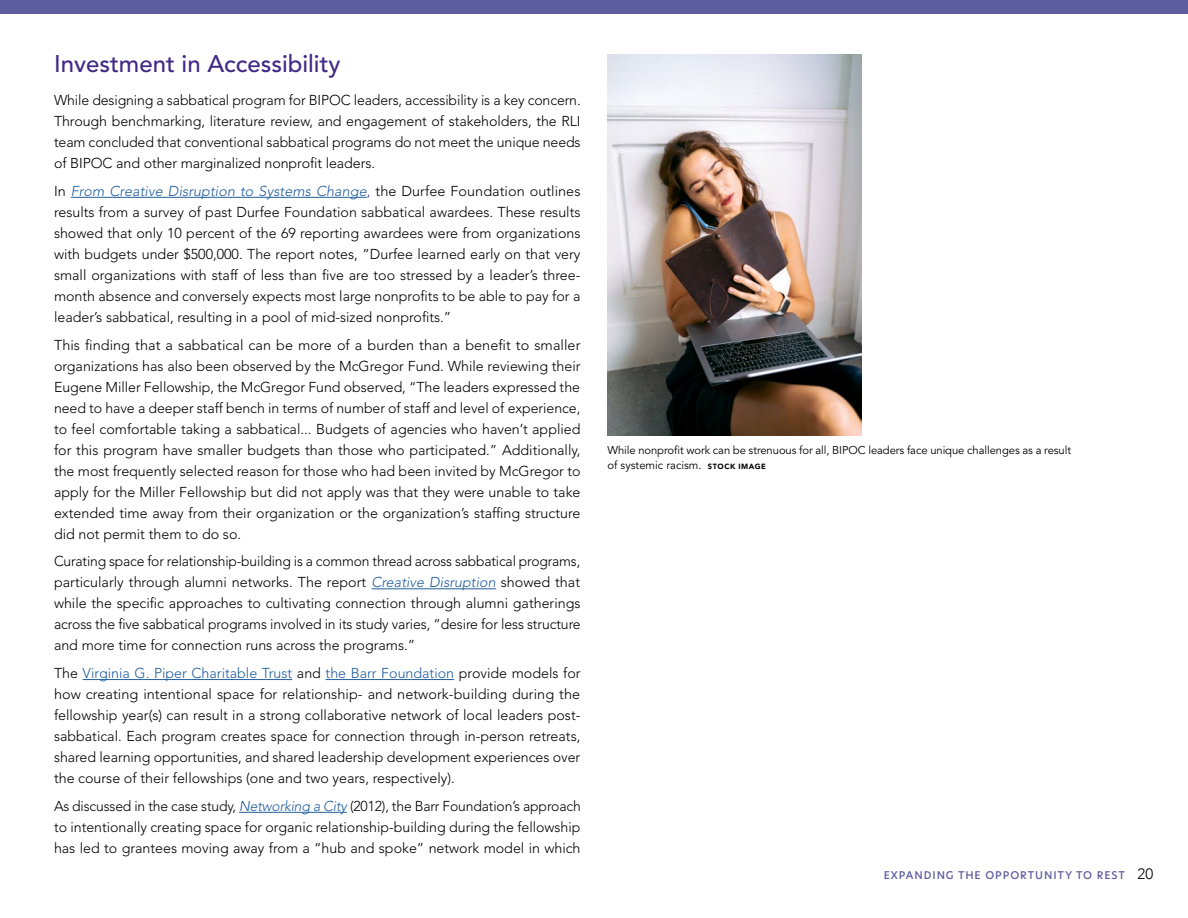
<style>
.page{position:relative;width:1188px;height:918px;background:#fff}
.page>*{position:absolute;margin:0;border:0;box-sizing:border-box;transform-origin:0 0}
.t1{font:500 24px "Avenir LT Std";color:#412985}
.t2{font:300 14.25px/21px "Avenir LT Std";color:#000;text-align:justify}
.t3{font:11.25px/15px "Avenir LT Std";letter-spacing:-.005em;color:#000}
.t4{font:500 10.5px "Hero New";letter-spacing:.09em;color:#5d5c9e}
.s1{font-style:italic;color:#215e9e}
.s2{color:#412985}
.s3{color:#215e9e}
.s4{font-weight:900;font-size:7.5px}
.s5{font-family:"Avenir";font-weight:300;font-size:15px;color:#000}
</style>
<div class="page">
<div style="left:0;top:0;width:1188px;height:14px;background:#5d5c9e"></div>
<hr style="left:71px;top:197px;width:296px;height:1px;background:#215e9e">
<hr style="left:372px;top:588px;width:124px;height:1px;background:#215e9e">
<hr style="left:83px;top:679px;width:209px;height:1px;background:#215e9e">
<hr style="left:326px;top:679px;width:128px;height:1px;background:#215e9e">
<hr style="left:239px;top:812px;width:108px;height:1px;background:#215e9e">
<img style="left:608px;top:54px;width:254px;height:381px">
<h1 class="t1" style="left:54px;top:50px;width:288px">Investment in Accessibility</h1>
<p class="t2" style="left:54px;top:90px;width:528px">While designing a sabbatical program for BIPOC leaders, accessibility is a key concern.<br>Through benchmarking, literature review, and engagement of stakeholders, the RLI team concluded that conventional sabbatical programs do not meet the unique needs of BIPOC and other marginalized nonprofit leaders.</p>
<p class="t2" style="left:54px;top:181px;width:528px">In <span class="s1">From Creative Disruption to Systems Change</span><span class="s2">,</span> the Durfee Foundation outlines results from a survey of past Durfee Foundation sabbatical awardees. These results showed that only 10 percent of the 69 reporting awardees were from organizations with budgets under $500,000. The report notes, ”Durfee learned early on that very small organizations with staff of less than five are too stressed by a leader’s three&shy;month absence and conversely expects most large nonprofits to be able to pay for a leader’s sabbatical, resulting in a pool of mid-sized nonprofits.”</p>
<p class="t2" style="left:54px;top:334px;width:528px">This finding that a sabbatical can be more of a burden than a benefit to smaller organizations has also been observed by the McGregor Fund. While reviewing their Eugene Miller Fellowship, the McGregor Fund observed, “The leaders expressed the need to have a deeper staff bench in terms of number of staff and level of experience, to feel comfortable taking a sabbatical... Budgets of agencies who haven’t applied for this program have smaller budgets than those who participated.” Additionally, the most frequently selected reason for those who had been invited by McGregor to apply for the Miller Fellowship but did not apply was that they were unable to take extended time away from their organization or the organization’s staffing structure did not permit them to do so.</p>
<p class="t2" style="left:54px;top:551px;width:528px">Curating space for relationship-building is a common thread across sabbatical programs, particularly through alumni networks. The report <span class="s1">Creative Disruption</span> showed that while the specific approaches to cultivating connection through alumni gatherings across the five sabbatical programs involved in its study varies, “desire for less structure and more time for connection runs across the programs.”</p>
<p class="t2" style="left:54px;top:663px;width:528px">The <span class="s3">Virginia G. Piper Charitable Trust</span> and <span class="s3">the Barr Foundation</span> provide models for how creating intentional space for relationship- and network-building during the fellowship year(s) can result in a strong collaborative network of local leaders post&shy;sabbatical. Each program creates space for connection through in-person retreats, shared learning opportunities, and shared leadership development experiences over the course of their fellowships (one and two years, respectively).</p>
<p class="t2" style="left:54px;top:796px;width:528px">As discussed in the case study, <span class="s1">Networking a City</span> (2012), the Barr Foundation’s approach to intentionally creating space for organic relationship-building during the fellowship has led to grantees moving away from a “hub and spoke” network model in which</p>
<p class="t3" style="left:608px;top:443px;width:465px">While nonprofit work can be strenuous for all, BIPOC leaders face unique challenges as a result of systemic racism. <span class="s4">STOCK IMAGE</span></p>
<p class="t4" style="left:884px;top:867px;width:271px">EXPANDI NG THE OPPORTUNITY TO REST <span class="s5">20</span></p>
</div>
